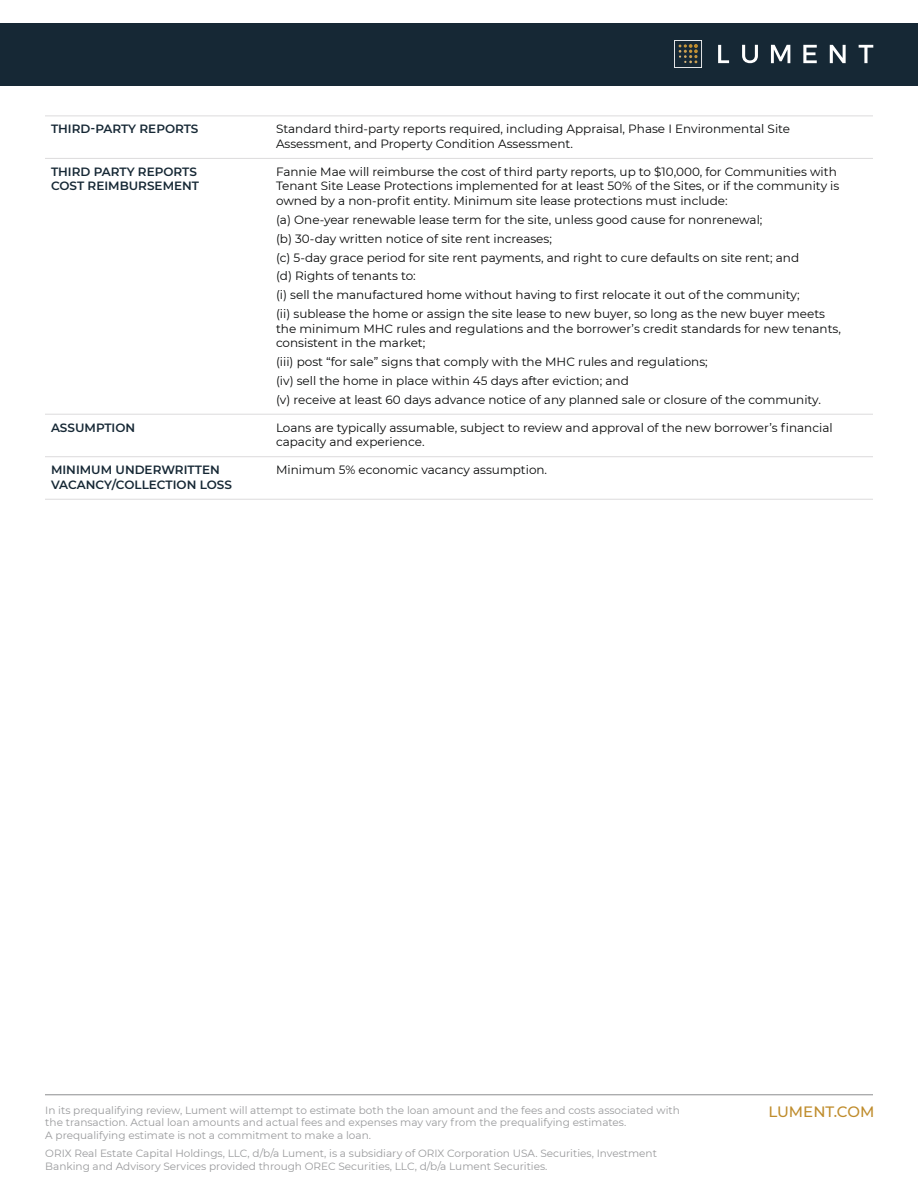
<style>
.page{position:relative;width:918px;height:1188px;background:#fff}
.page>*{position:absolute;margin:0;border:0;box-sizing:border-box;transform-origin:0 0}
.t1{font:500 15px "Montserrat";color:#bf8c2c}
.t2{font:12px/18.9px "Montserrat";color:#070808}
.t3{font:600 12px/14.4px "Montserrat";color:#162835}
.t4{font:10.5px/12.6px "Montserrat";color:#999a9c}
</style>
<div class="page">
<div style="left:0;top:23px;width:918px;height:63px;background:#162835"></div>
<svg style="left:674px;top:40px;width:28px;height:28px"></svg>
<svg style="left:718px;top:45px;width:11px;height:18px"></svg>
<svg style="left:742px;top:45px;width:16px;height:18px"></svg>
<svg style="left:771px;top:45px;width:19px;height:18px"></svg>
<svg style="left:830px;top:45px;width:16px;height:18px"></svg>
<svg style="left:859px;top:45px;width:14px;height:18px"></svg>
<svg style="left:803px;top:45px;width:14px;height:18px"></svg>
<hr style="left:45px;top:1094px;width:828px;height:1px;background:#999a9c">
<hr style="left:45px;top:115px;width:225px;height:1px;background:#dcdbdc">
<hr style="left:270px;top:115px;width:603px;height:1px;background:#dcdbdc">
<hr style="left:45px;top:158px;width:225px;height:1px;background:#dcdbdc">
<hr style="left:270px;top:158px;width:603px;height:1px;background:#dcdbdc">
<hr style="left:45px;top:414px;width:225px;height:1px;background:#dcdbdc">
<hr style="left:270px;top:414px;width:603px;height:1px;background:#dcdbdc">
<hr style="left:45px;top:456px;width:225px;height:1px;background:#dcdbdc">
<hr style="left:270px;top:456px;width:603px;height:1px;background:#dcdbdc">
<hr style="left:45px;top:499px;width:225px;height:1px;background:#dcdbdc">
<hr style="left:270px;top:499px;width:603px;height:1px;background:#dcdbdc">
<p class="t3" style="left:51px;top:121px;width:149px">THIRD-PARTY REPORTS</p>
<p class="t2" style="left:276px;top:122px;width:516px;line-height:14.4px">Standard third-party reports required, including Appraisal, Phase I Environmental Site<br>Assessment, and Property Condition Assessment.</p>
<p class="t3" style="left:51px;top:165px;width:150px">THIRD PARTY REPORTS<br>COST REIMBURSEMENT</p>
<p class="t2" style="left:276px;top:165px;width:565px;line-height:14.4px">Fannie Mae will reimburse the cost of third party reports, up to $10,000, for Communities with<br>Tenant Site Lease Protections implemented for at least 50% of the Sites, or if the community is owned by a non-profit entity. Minimum site lease protections must include:</p>
<p class="t2" style="left:276px;top:210px;width:551px">(a) One-year renewable lease term for the site, unless good cause for nonrenewal;<br>(b) 30-day written notice of site rent increases;<br>(c) 5-day grace period for site rent payments, and right to cure defaults on site rent; and<br>(d) Rights of tenants to:<br>(i) sell the manufactured home without having to first relocate it out of the community;<br>(ii) sublease the home or assign the site lease to new buyer, so long as the new buyer meets</p>
<p class="t2" style="left:276px;top:322px;width:566px;line-height:14.4px">the minimum MHC rules and regulations and the borrower’s credit standards for new tenants, consistent in the market;</p>
<p class="t2" style="left:276px;top:353px;width:546px">(iii) post “for sale” signs that comply with the MHC rules and regulations;<br>(iv) sell the home in place within 45 days after eviction; and<br>(v) receive at least 60 days advance notice of any planned sale or closure of the community.</p>
<p class="t3" style="left:51px;top:420px;width:86px">ASSUMPTION</p>
<p class="t2" style="left:276px;top:420px;width:558px;line-height:14.4px">Loans are typically assumable, subject to review and approval of the new borrower’s financial capacity and experience.</p>
<p class="t3" style="left:51px;top:463px;width:183px">MINIMUM UNDERWRITTEN<br>VACANCY/COLLECTION LOSS</p>
<p class="t2" style="left:276px;top:461px;width:273px">Minimum 5% economic vacancy assumption.</p>
<p class="t4" style="left:45px;top:1104px;width:636px">In its prequalifying review, Lument will attempt to estimate both the loan amount and the fees and costs associated with</p>
<p class="t1" style="left:768px;top:1105px;width:108px">LUMENT.COM</p>
<p class="t4" style="left:45px;top:1117px;width:583px">the transaction. Actual loan amounts and actual fees and expenses may vary from the prequalifying estimates.<br>A prequalifying estimate is not a commitment to make a loan.</p>
<p class="t4" style="left:45px;top:1148px;width:613px">ORIX Real Estate Capital Holdings, LLC, d/b/a Lument, is a subsidiary of ORIX Corporation USA. Securities, Investment<br>Banking and Advisory Services provided through OREC Securities, LLC, d/b/a Lument Securities.</p>
</div>
